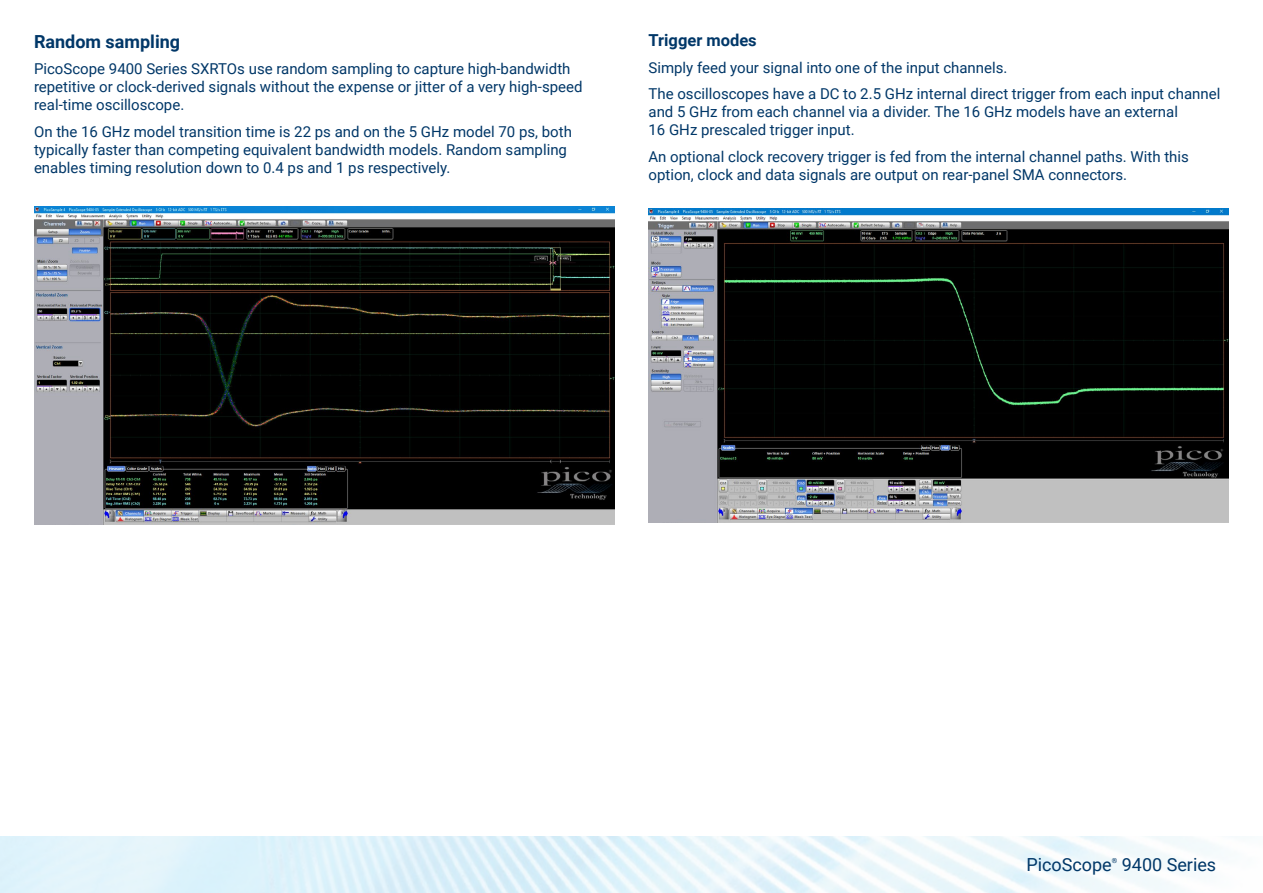
<style>
.page{position:relative;width:1263px;height:893px;background:#fff}
.page>*{position:absolute;margin:0;border:0;box-sizing:border-box;transform-origin:0 0}
.t1{font:18px "Roboto";color:#003768}
.t2{font:700 18px "Roboto";color:#003768}
.t3{font:700 16.5px "Roboto";color:#003768}
.t4{font:15px/18px "Roboto";color:#003768}
.t5{font:7.05px "Roboto";color:#003768}
</style>
<div class="page">
<img style="left:0;top:836px;width:1219px;height:57px">
<img style="left:34px;top:207px;width:580px;height:317px">
<img style="left:648px;top:208px;width:581px;height:314px">
<p class="t2" style="left:34px;top:29px;width:148px">Random sampling</p>
<p class="t4" style="left:34px;top:59px;width:550px">PicoScope 9400 Series SXRTOs use random sampling to capture high-bandwidth repetitive or clock-derived signals without the expense or jitter of a very high-speed real-time oscilloscope.</p>
<p class="t4" style="left:34px;top:122px;width:539px">On the 16 GHz model transition time is 22 ps and on the 5 GHz model 70 ps, both typically faster than competing equivalent bandwidth models. Random sampling enables timing resolution down to 0.4 ps and 1 ps respectively.</p>
<p class="t3" style="left:648px;top:29px;width:110px">Trigger modes</p>
<p class="t4" style="left:648px;top:54px;width:573px;line-height:26.5px">Simply feed your signal into one of the input channels.<br>The oscilloscopes have a DC to 2.5 GHz internal direct trigger from each input channel</p>
<p class="t4" style="left:648px;top:103px;width:531px">and 5 GHz from each channel via a divider. The 16 GHz models have an external<br>16 GHz prescaled trigger input.</p>
<p class="t4" style="left:648px;top:147px;width:542px">An optional clock recovery trigger is fed from the internal channel paths. With this option, clock and data signals are output on rear-panel SMA connectors.</p>
<p class="t1" style="left:1026px;top:852px;width:87px">PicoScope</p>
<p class="t5" style="left:1112px;top:855px;width:7px">®</p>
<p class="t1" style="left:1122px;top:852px;width:96px">9400 Series</p>
</div>
